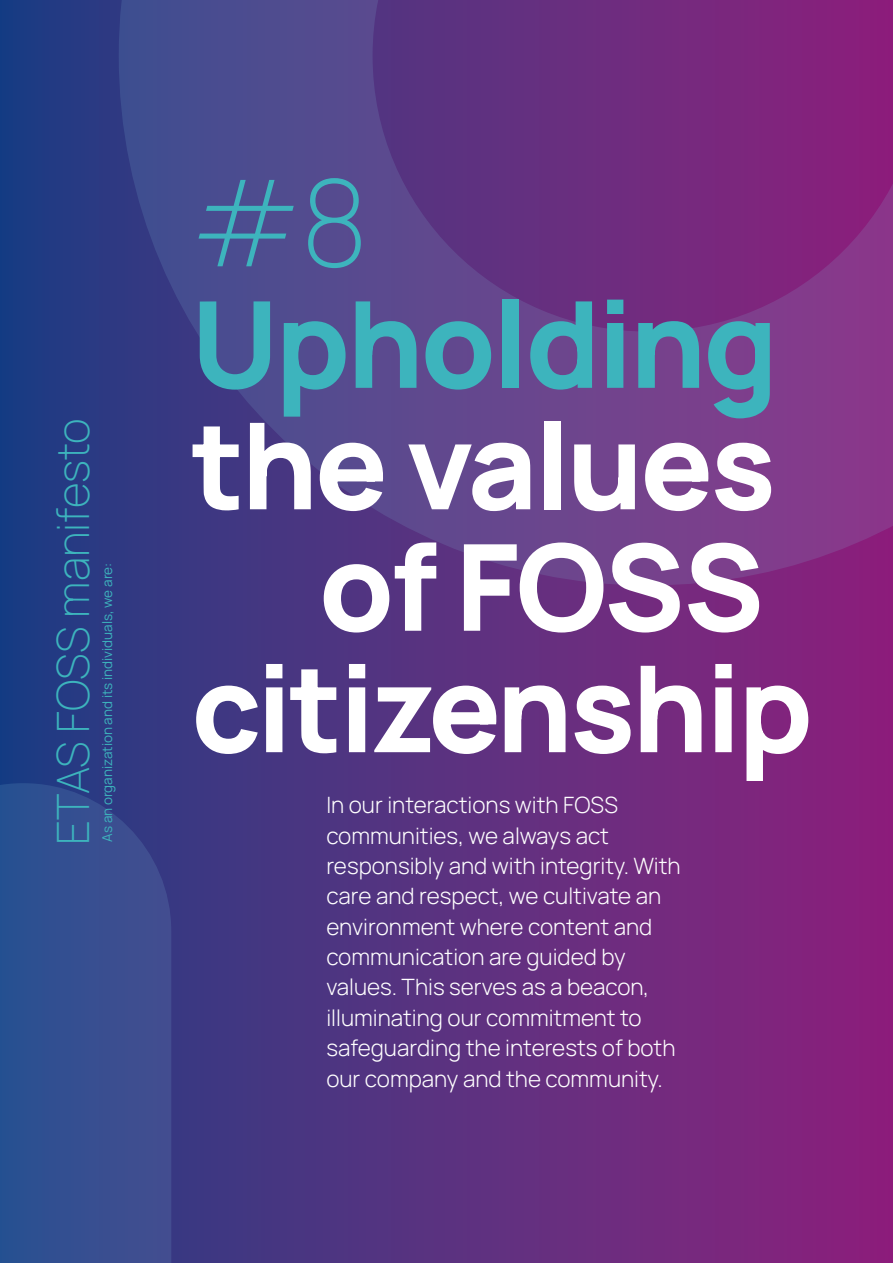
<style>
.page{position:relative;width:893px;height:1263px;background:#fff}
.page>*{position:absolute;margin:0;border:0;box-sizing:border-box;transform-origin:0 0}
.t1{font:800 120px "Manrope";letter-spacing:-.025em;color:#fff}
.t2{font:800 120px "Manrope";letter-spacing:-.025em;color:#3db4bd}
.t3{font:200 120px "Manrope";color:#3db4bd}
.t4{font:200 44.55px "Manrope";color:#3db4bd}
.t5{font:300 22.5px/30.5px "Manrope";color:#fff}
.t6{font:13.5px "Manrope";color:#3db4bd}
</style>
<div class="page">
<div style="left:0;top:0;width:893px;height:1263px;background:linear-gradient(to right,#203e84,#90227c)"></div>
<svg style="left:119px;top:0;width:774px;height:585px;background:#633a86"></svg>
<svg style="left:0;top:783px;width:171px;height:480px;background:#344d8f"></svg>
<h2 class="t4" style="left:42px;top:845px;width:428px;rotate:-90deg">ETAS FOSS manifesto</h2>
<p class="t6" style="left:98px;top:842px;width:280px;rotate:-90deg">As an organization and its individuals, we are:</p>
<h1 class="t3" style="left:191px;top:138px;width:178px">#8</h1>
<h1 class="t2" style="left:191px;top:260px;width:588px">Upholding</h1>
<h1 class="t1" style="left:191px;top:381px;width:586px">the values</h1>
<h1 class="t1" style="left:319px;top:503px;width:446px">of FOSS</h1>
<h1 class="t1" style="left:191px;top:624px;width:623px">citizenship</h1>
<p class="t5" style="left:326px;top:789px;width:356px">In our interactions with FOSS communities, we always act responsibly and with integrity. With care and respect, we cultivate an environment where content and communication are guided by values. This serves as a beacon, illuminating our commitment to safeguarding the interests of both our company and the community.</p>
</div>
